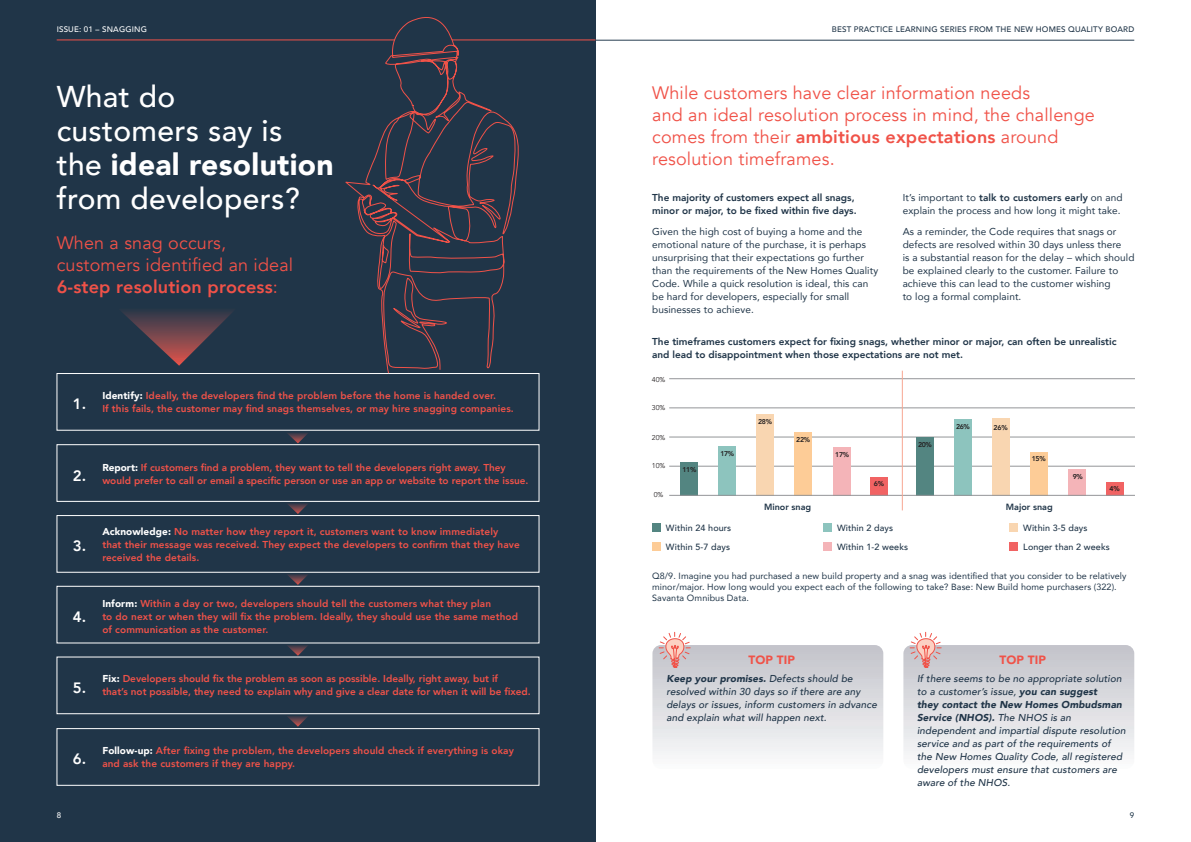
<style>
.page{position:relative;width:1191px;height:842px;background:#fff}
.page>*{position:absolute;margin:0;border:0;box-sizing:border-box;transform-origin:0 0}
.t1{font:500 30px/34px "Avenir";letter-spacing:.01em;color:#fff}
.t2{font:18px/22px "Avenir";letter-spacing:.01em;color:#f05248}
.t3{font:800 15px "Avenir";color:#fff}
.t4{font:900 12px "Avenir";letter-spacing:.01em;color:#f05248}
.t5{font:800 10px/13px "Avenir";letter-spacing:.01em;color:#f05248}
.t6{font:10px/13px "Avenir";letter-spacing:.01em;color:#203548}
.t7{font:italic 500 10px/13px "Avenir";letter-spacing:.01em;color:#203548}
.t8{font:800 10px/13px "Avenir";color:#203548}
.t9{font:9px/11px "Avenir";letter-spacing:.01em;color:#203548}
.t10{font:500 9px "Avenir";letter-spacing:.01em;color:#203548}
.t11{font:800 9px "Avenir";color:#203548}
.t12{font:500 8px "Avenir";letter-spacing:.02em;color:#203548}
.t13{font:500 8px "Avenir";letter-spacing:.02em;color:#fff}
.t14{font:500 8px "Avenir";color:#273d50}
.t15{font:800 7px "Avenir";letter-spacing:-.05em;color:#231f20}
.t16{font:7px "Avenir";letter-spacing:-.01em;color:#231f20}
.s1{font-weight:900}
.s2{font-weight:800}
.s3{font-weight:900;color:#fff}
</style>
<div class="page">
<hr style="left:669px;top:466px;width:466px;height:1px;background:#939598">
<hr style="left:669px;top:437px;width:466px;height:1px;background:#939598">
<hr style="left:669px;top:408px;width:466px;height:1px;background:#939598">
<hr style="left:669px;top:379px;width:466px;height:1px;background:#939598">
<div style="left:0;top:0;width:595px;height:842px;background:#203548"></div>
<hr style="left:57px;top:40px;width:538px;height:1px;background:#f05248">
<hr style="left:595px;top:40px;width:539px;height:1px;background:#273d50">
<div style="left:57px;top:373px;width:482px;height:57px;border:1px solid #fff"></div>
<div style="left:57px;top:657px;width:482px;height:57px;border:1px solid #fff"></div>
<div style="left:57px;top:728px;width:482px;height:58px;border:1px solid #fff"></div>
<div style="left:57px;top:444px;width:482px;height:58px;border:1px solid #fff"></div>
<div style="left:57px;top:515px;width:482px;height:57px;border:1px solid #fff"></div>
<div style="left:57px;top:586px;width:482px;height:57px;border:1px solid #fff"></div>
<svg style="left:287px;top:433px;width:21px;height:10px"></svg>
<svg style="left:122px;top:311px;width:111px;height:55px"></svg>
<svg style="left:287px;top:503px;width:21px;height:11px"></svg>
<svg style="left:287px;top:645px;width:21px;height:11px"></svg>
<svg style="left:287px;top:574px;width:21px;height:11px"></svg>
<svg style="left:287px;top:716px;width:21px;height:11px"></svg>
<div style="left:871px;top:477px;width:17px;height:18px;background:#f16363"></div>
<div style="left:681px;top:462px;width:17px;height:33px;background:#538581"></div>
<div style="left:833px;top:447px;width:17px;height:48px;background:#f4b4b8"></div>
<div style="left:794px;top:432px;width:17px;height:63px;background:#fdcc97"></div>
<div style="left:719px;top:446px;width:17px;height:49px;background:#8dc4be"></div>
<div style="left:756px;top:414px;width:17px;height:81px;background:#f9d6b1"></div>
<div style="left:1106px;top:482px;width:17px;height:13px;background:#f16363"></div>
<div style="left:916px;top:437px;width:17px;height:58px;background:#538581"></div>
<div style="left:1069px;top:469px;width:17px;height:26px;background:#f4b4b8"></div>
<div style="left:1030px;top:452px;width:17px;height:43px;background:#fdcc97"></div>
<div style="left:954px;top:419px;width:17px;height:76px;background:#8dc4be"></div>
<div style="left:992px;top:418px;width:17px;height:77px;background:#f9d6b1"></div>
<hr style="left:669px;top:495px;width:466px;height:1px;background:#939598">
<hr style="left:902px;top:371px;width:1px;height:139px;background:#f7a793">
<svg style="left:345px;top:17px;width:180px;height:357px"></svg>
<div style="left:652px;top:523px;width:8px;height:9px;background:#538581"></div>
<div style="left:823px;top:523px;width:8px;height:9px;background:#8dc4be"></div>
<div style="left:1009px;top:523px;width:9px;height:9px;background:#f9d6b1"></div>
<div style="left:652px;top:542px;width:8px;height:8px;background:#fdcc97"></div>
<div style="left:823px;top:542px;width:8px;height:8px;background:#f4b4b8"></div>
<div style="left:1009px;top:542px;width:9px;height:8px;background:#f16363"></div>
<svg style="left:652px;top:632px;width:231px;height:123px"></svg>
<svg style="left:903px;top:632px;width:231px;height:123px"></svg>
<p class="t13" style="left:57px;top:23px;width:92px">ISSUE: 01 – SNAGGING</p>
<h1 class="t1" style="left:57px;top:78px;width:278px">What do<br>customers say is the <span class="s1">ideal resolution </span>from developers?</h1>
<h2 class="t2" style="left:57px;top:232px;width:238px">When a snag occurs, customers identified an ideal<br><span class="s2">6-step resolution process</span>:</h2>
<h3 class="t3" style="left:73px;top:392px;width:15px">1.</h3>
<p class="t5" style="left:102px;top:389px;width:413px"><span class="s3">Identify:</span> Ideally, the developers find the problem before the home is handed over.<br>If this fails, the customer may find snags themselves, or may hire snagging companies.</p>
<h3 class="t3" style="left:73px;top:464px;width:15px">2.</h3>
<h3 class="t3" style="left:73px;top:534px;width:15px">3.</h3>
<h3 class="t3" style="left:73px;top:605px;width:15px">4.</h3>
<h3 class="t3" style="left:73px;top:676px;width:15px">5.</h3>
<p class="t5" style="left:102px;top:461px;width:428px"><span class="s3">Report:</span> If customers find a problem, they want to tell the developers right away. They would prefer to call or email a specific person or use an app or website to report the issue.</p>
<p class="t5" style="left:102px;top:525px;width:419px"><span class="s3">Acknowledge:</span> No matter how they report it, customers want to know immediately that their message was received. They expect the developers to confirm that they have received the details.</p>
<p class="t5" style="left:102px;top:597px;width:417px"><span class="s3">Inform:</span> Within a day or two, developers should tell the customers what they plan<br>to do next or when they will fix the problem. Ideally, they should use the same method of communication as the customer.</p>
<p class="t5" style="left:102px;top:672px;width:430px"><span class="s3">Fix:</span> Developers should fix the problem as soon as possible. Ideally, right away, but if<br>that’s not possible, they need to explain why and give a clear date for when it will be fixed.</p>
<h3 class="t3" style="left:73px;top:747px;width:15px">6.</h3>
<p class="t13" style="left:57px;top:808px;width:6px">8</p>
<p class="t5" style="left:102px;top:744px;width:413px"><span class="s3">Follow-up:</span> After fixing the problem, the developers should check if everything is okay and ask the customers if they are happy.</p>
<p class="t12" style="left:832px;top:23px;width:304px">BEST PRACTICE LEARNING SERIES FROM THE NEW HOMES QUALITY BOARD</p>
<h2 class="t2" style="left:652px;top:82px;width:444px">While customers have clear information needs<br>and an ideal resolution process in mind, the challenge comes from their <span class="s2">ambitious expectations</span> around resolution timeframes.</h2>
<p class="t8" style="left:652px;top:191px;width:206px">The majority of customers expect all snags, minor or major, to be fixed within five days.</p>
<p class="t6" style="left:652px;top:225px;width:227px">Given the high cost of buying a home and the emotional nature of the purchase, it is perhaps unsurprising that their expectations go further than the requirements of the New Homes Quality Code. While a quick resolution is ideal, this can be hard for developers, especially for small businesses to achieve.</p>
<p class="t6" style="left:902px;top:190px;width:221px">It’s important to <span class="s2">talk to customers early</span> on and explain the process and how long it might take.</p>
<p class="t6" style="left:902px;top:225px;width:233px">As a reminder, the Code requires that snags or defects are resolved within 30 days unless there<br>is a substantial reason for the delay – which should be explained clearly to the customer. Failure to achieve this can lead to the customer wishing<br>to log a formal complaint.</p>
<p class="t8" style="left:652px;top:335px;width:466px">The timeframes customers expect for fixing snags, whether minor or major, can often be unrealistic and lead to disappointment when those expectations are not met.</p>
<p class="t16" style="left:652px;top:375px;width:15px">40%</p>
<p class="t16" style="left:652px;top:403px;width:15px">30%</p>
<p class="t16" style="left:652px;top:433px;width:15px">20%</p>
<p class="t16" style="left:652px;top:462px;width:15px">10%</p>
<p class="t16" style="left:654px;top:491px;width:11px">0%</p>
<p class="t15" style="left:682px;top:464px;width:15px">11%</p>
<p class="t15" style="left:758px;top:416px;width:16px">28%</p>
<p class="t15" style="left:956px;top:421px;width:15px">26%</p>
<p class="t15" style="left:993px;top:422px;width:16px">26%</p>
<p class="t15" style="left:796px;top:434px;width:15px">22%</p>
<p class="t15" style="left:918px;top:439px;width:15px">20%</p>
<p class="t15" style="left:720px;top:448px;width:15px">17%</p>
<p class="t15" style="left:835px;top:449px;width:15px">17%</p>
<p class="t15" style="left:1031px;top:454px;width:15px">15%</p>
<p class="t15" style="left:874px;top:478px;width:12px">6%</p>
<p class="t11" style="left:764px;top:499px;width:49px">Minor snag</p>
<p class="t11" style="left:1006px;top:499px;width:48px">Major snag</p>
<p class="t15" style="left:1072px;top:471px;width:12px">9%</p>
<p class="t15" style="left:1109px;top:483px;width:12px">4%</p>
<p class="t10" style="left:666px;top:521px;width:67px">Within 24 hours</p>
<p class="t10" style="left:837px;top:521px;width:58px">Within 2 days</p>
<p class="t10" style="left:1023px;top:521px;width:66px">Within 3-5 days</p>
<p class="t10" style="left:666px;top:539px;width:66px">Within 5-7 days</p>
<p class="t10" style="left:837px;top:539px;width:73px">Within 1-2 weeks</p>
<p class="t10" style="left:1023px;top:539px;width:88px">Longer than 2 weeks</p>
<p class="t9" style="left:652px;top:570px;width:476px">Q8/9. Imagine you had purchased a new build property and a snag was identified that you consider to be relatively minor/major. How long would you expect each of the following to take? Base: New Build home purchasers (322).<br>Savanta Omnibus Data.</p>
<p class="t4" style="left:748px;top:650px;width:48px">TOP TIP</p>
<p class="t4" style="left:999px;top:650px;width:48px">TOP TIP</p>
<p class="t7" style="left:917px;top:672px;width:210px">If there seems to be no appropriate solution to a customer’s issue, <span class="s1">you can suggest<br>they contact the New Homes Ombudsman Service (NHOS).</span> The NHOS is an independent and impartial dispute resolution service and as part of the requirements of the New Homes Quality Code, all registered developers must ensure that customers are aware of the NHOS.</p>
<p class="t7" style="left:666px;top:672px;width:212px"><span class="s1">Keep your promises.</span> Defects should be resolved within 30 days so if there are any delays or issues, inform customers in advance and explain what will happen next.</p>
<p class="t14" style="left:1129px;top:808px;width:6px">9</p>
</div>
